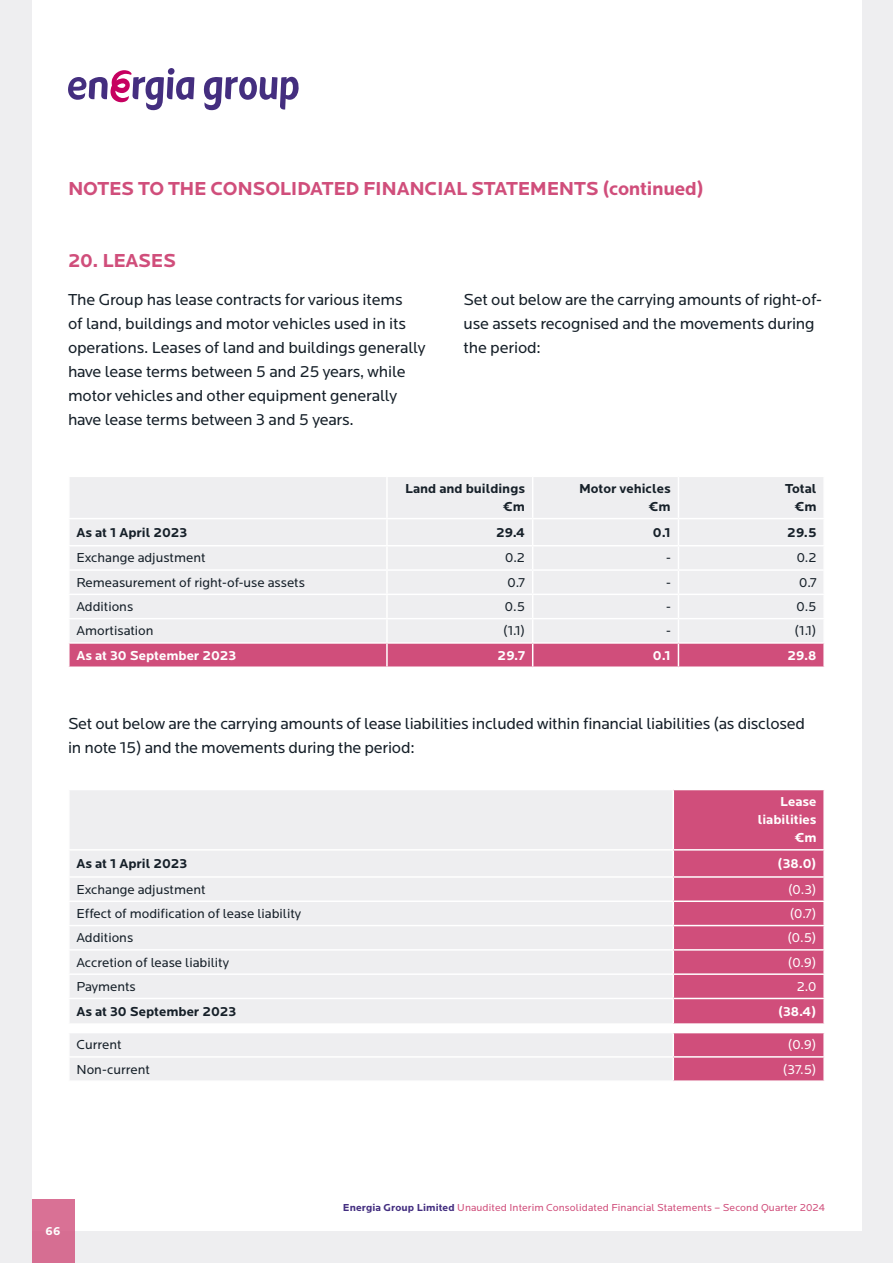
<style>
.page{position:relative;width:893px;height:1263px;background:#eeeef0}
.page>*{position:absolute;margin:0;border:0;box-sizing:border-box;transform-origin:0 0}
.t1{font:700 19.5px "Locator";letter-spacing:-.015em;color:#d04e7b}
.t2{font:16.5px/24px "Locator";letter-spacing:-.01em;color:#162029}
.t3{font:13.5px "Locator";color:#162029}
.t4{font:700 13.5px/18px "Locator";color:#162029;text-align:right}
.t5{font:700 13.5px/18px "Locator";color:#fff;text-align:right}
.t6{font:13.5px "Locator";color:#fff}
.t7{font:700 12px "Locator";color:#fff}
.t8{font:10.5px "Locator";letter-spacing:.01em;color:#d04e7b}
.s1{font-weight:700;color:#432e80}
</style>
<div class="page">
<div style="left:32px;top:0;width:829px;height:1231px;background:#fff"></div>
<svg style="left:68px;top:68px;width:126px;height:42px"></svg>
<svg style="left:203px;top:77px;width:96px;height:33px"></svg>
<div style="left:32px;top:1200px;width:42px;height:63px;background:#d66e92"></div>
<div style="left:70px;top:477px;width:753px;height:41px;background:#eeeef0"></div>
<hr style="left:386px;top:477px;width:2px;height:41px;background:#fff">
<hr style="left:532px;top:477px;width:1px;height:41px;background:#fff">
<hr style="left:678px;top:477px;width:1px;height:41px;background:#fff">
<svg style="left:69px;top:519px;width:754px;height:147px;background:#ead6df"></svg>
<hr style="left:68px;top:642px;width:319px;height:2px;background:#fff">
<hr style="left:387px;top:642px;width:146px;height:2px;background:#fff">
<hr style="left:533px;top:642px;width:145px;height:2px;background:#fff">
<hr style="left:678px;top:642px;width:147px;height:2px;background:#fff">
<div style="left:70px;top:790px;width:602px;height:290px;background:#eeeef0"></div>
<div style="left:69px;top:1024px;width:755px;height:8px;background:#fff"></div>
<hr style="left:68px;top:849px;width:605px;height:1px;background:#fff">
<hr style="left:68px;top:876px;width:605px;height:2px;background:#fff">
<hr style="left:68px;top:900px;width:605px;height:2px;background:#fff">
<hr style="left:68px;top:925px;width:605px;height:1px;background:#fff">
<hr style="left:68px;top:949px;width:605px;height:2px;background:#fff">
<hr style="left:68px;top:973px;width:605px;height:2px;background:#fff">
<hr style="left:68px;top:998px;width:605px;height:1px;background:#fff">
<hr style="left:68px;top:1023px;width:605px;height:2px;background:#fff">
<svg style="left:673px;top:789px;width:152px;height:291px;background:#d45d86"></svg>
<hr style="left:68px;top:1032px;width:605px;height:1px;background:#fff">
<hr style="left:673px;top:1032px;width:152px;height:1px;background:#fff">
<hr style="left:672px;top:1033px;width:2px;height:23px;background:#fff">
<hr style="left:823px;top:1033px;width:2px;height:23px;background:#fff">
<hr style="left:68px;top:1056px;width:605px;height:2px;background:#fff">
<hr style="left:673px;top:1056px;width:152px;height:2px;background:#fff">
<hr style="left:672px;top:1058px;width:2px;height:22px;background:#fff">
<hr style="left:823px;top:1058px;width:2px;height:22px;background:#fff">
<p class="t1" style="left:68px;top:177px;width:637px">NOTES TO THE CONSOLIDATED FINANCIAL STATEMENTS (continued)</p>
<p class="t1" style="left:68px;top:249px;width:110px">20. LEASES</p>
<p class="t2" style="left:68px;top:288px;width:359px">The Group has lease contracts for various items<br>of land, buildings and motor vehicles used in its operations. Leases of land and buildings generally have lease terms between 5 and 25 years, while motor vehicles and other equipment generally have lease terms between 3 and 5 years.</p>
<p class="t2" style="left:463px;top:288px;width:360px">Set out below are the carrying amounts of right-of&shy;use assets recognised and the movements during the period:</p>
<p class="t4" style="left:405px;top:480px;width:121px">Land and buildings €m</p>
<p class="t4" style="left:579px;top:480px;width:93px">Motor vehicles €m</p>
<p class="t4" style="left:785px;top:480px;width:33px">Total €m</p>
<p class="t4" style="left:76px;top:523px;width:112px">As at 1 April 2023</p>
<p class="t4" style="left:496px;top:523px;width:30px">29.4</p>
<p class="t4" style="left:653px;top:523px;width:19px">0.1</p>
<p class="t4" style="left:787px;top:523px;width:31px">29.5</p>
<p class="t3" style="left:76px;top:551px;width:131px">Exchange adjustment</p>
<p class="t3" style="left:505px;top:551px;width:21px">0.2</p>
<p class="t3" style="left:666px;top:551px;width:6px">-</p>
<p class="t3" style="left:797px;top:551px;width:21px">0.2</p>
<p class="t3" style="left:76px;top:575px;width:230px">Remeasurement of right-of-use assets</p>
<p class="t3" style="left:508px;top:575px;width:19px">0.7</p>
<p class="t3" style="left:666px;top:575px;width:6px">-</p>
<p class="t3" style="left:799px;top:575px;width:19px">0.7</p>
<p class="t3" style="left:76px;top:599px;width:58px">Additions</p>
<p class="t3" style="left:505px;top:599px;width:22px">0.5</p>
<p class="t3" style="left:666px;top:599px;width:6px">-</p>
<p class="t3" style="left:796px;top:599px;width:22px">0.5</p>
<p class="t3" style="left:76px;top:623px;width:79px">Amortisation</p>
<p class="t3" style="left:503px;top:623px;width:23px">(1.1)</p>
<p class="t3" style="left:666px;top:623px;width:6px">-</p>
<p class="t3" style="left:795px;top:623px;width:23px">(1.1)</p>
<p class="t5" style="left:76px;top:646px;width:161px">As at 30 September 2023</p>
<p class="t5" style="left:498px;top:646px;width:29px">29.7</p>
<p class="t5" style="left:653px;top:646px;width:19px">0.1</p>
<p class="t5" style="left:787px;top:646px;width:31px">29.8</p>
<p class="t2" style="left:68px;top:712px;width:738px">Set out below are the carrying amounts of lease liabilities included within financial liabilities (as disclosed in note 15) and the movements during the period:</p>
<p class="t5" style="left:758px;top:793px;width:60px">Lease liabilities €m</p>
<p class="t4" style="left:76px;top:855px;width:112px">As at 1 April 2023</p>
<p class="t5" style="left:778px;top:855px;width:40px">(38.0)</p>
<p class="t3" style="left:76px;top:882px;width:131px">Exchange adjustment</p>
<p class="t6" style="left:788px;top:882px;width:30px">(0.3)</p>
<p class="t3" style="left:76px;top:906px;width:226px">Effect of modification of lease liability</p>
<p class="t6" style="left:790px;top:906px;width:28px">(0.7)</p>
<p class="t3" style="left:76px;top:930px;width:58px">Additions</p>
<p class="t6" style="left:787px;top:930px;width:31px">(0.5)</p>
<p class="t3" style="left:76px;top:955px;width:154px">Accretion of lease liability</p>
<p class="t6" style="left:788px;top:955px;width:30px">(0.9)</p>
<p class="t3" style="left:76px;top:979px;width:61px">Payments</p>
<p class="t6" style="left:797px;top:979px;width:21px">2.0</p>
<p class="t4" style="left:76px;top:1002px;width:161px">As at 30 September 2023</p>
<p class="t5" style="left:778px;top:1002px;width:40px">(38.4)</p>
<p class="t3" style="left:76px;top:1037px;width:47px">Current</p>
<p class="t6" style="left:788px;top:1037px;width:30px">(0.9)</p>
<p class="t3" style="left:76px;top:1062px;width:75px">Non-current</p>
<p class="t6" style="left:783px;top:1062px;width:35px">(37.5)</p>
<p class="t7" style="left:46px;top:1224px;width:17px">66</p>
<p class="t8" style="left:343px;top:1202px;width:484px"><span class="s1">Energia Group Limited</span> Unaudited Interim Consolidated Financial Statements – Second Quarter 2024</p>
</div>
